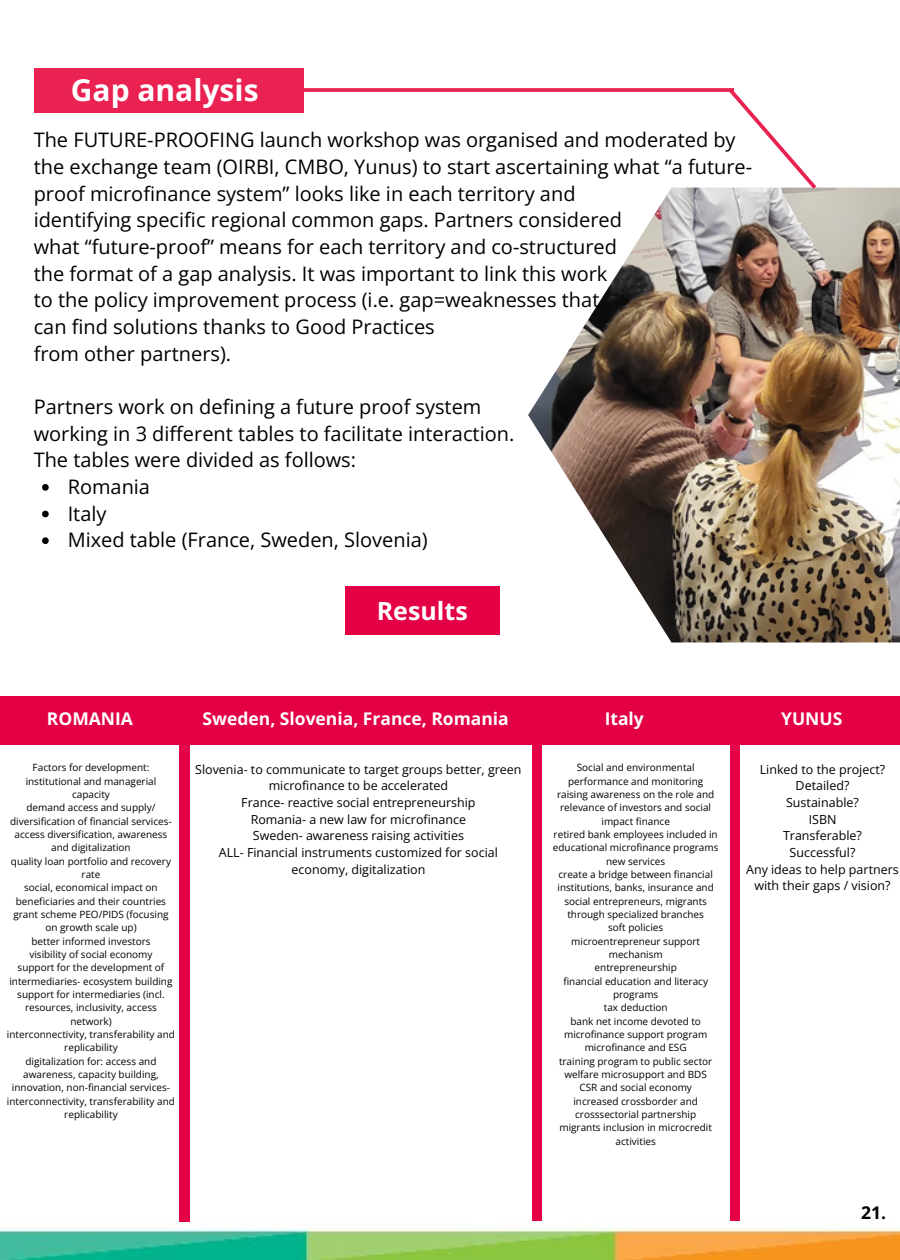
<style>
.page{position:relative;width:900px;height:1260px;background:#fff}
.page>*{position:absolute;margin:0;border:0;box-sizing:border-box;transform-origin:0 0}
.t1{font:700 30px "Open Sans";color:#fff}
.t2{font:700 25px "Open Sans";color:#fff}
.t3{font:20px/26.8px "Open Sans";color:#000}
.t4{font:700 17.5px "Open Sans";color:#fff}
.t5{font:700 17.5px "Open Sans";color:#000}
.t6{font:12.5px/16.8px "Open Sans";color:#000;text-align:center}
.t7{font:10px/13.2px "Open Sans";color:#000;text-align:center}
</style>
<div class="page">
<img style="left:0;top:1227px;width:900px;height:32px">
<img style="left:528px;top:188px;width:372px;height:454px">
<svg style="left:42px;top:484px;width:7px;height:7px"></svg>
<svg style="left:42px;top:511px;width:7px;height:6px"></svg>
<svg style="left:42px;top:537px;width:7px;height:7px"></svg>
<div style="left:34px;top:68px;width:270px;height:44px;background:#e92251"></div>
<svg style="left:304px;top:88px;width:421px;height:4px;background:#ea2f5b"></svg>
<svg style="left:725px;top:88px;width:95px;height:105px"></svg>
<div style="left:0;top:696px;width:900px;height:49px;background:#e30045"></div>
<div style="left:345px;top:586px;width:154px;height:49px;background:#e30045"></div>
<div style="left:180px;top:746px;width:9px;height:476px;background:#e30045"></div>
<div style="left:532px;top:743px;width:10px;height:478px;background:#e30045"></div>
<div style="left:730px;top:744px;width:10px;height:476px;background:#e30045"></div>
<h1 class="t1" style="left:71px;top:69px;width:189px">Gap analysis</h1>
<p class="t3" style="left:34px;top:126px;width:720px">The FUTURE-PROOFING launch workshop was organised and moderated by the exchange team (OIRBI, CMBO, Yunus) to start ascertaining what “a future&shy;proof microfinance system” looks like in each territory and<br>identifying specific regional common gaps. Partners considered<br>what “future-proof” means for each territory and co-structured<br>the format of a gap analysis. It was important to link this work<br>to the policy improvement process (i.e. gap=weaknesses that<br>can find solutions thanks to Good Practices<br>from other partners).</p>
<h3 class="t3" style="left:34px;top:393px;width:449px">Partners work on defining a future proof system</h3>
<h3 class="t3" style="left:34px;top:420px;width:482px">working in 3 different tables to facilitate interaction.</h3>
<h3 class="t3" style="left:34px;top:446px;width:324px">The tables were divided as follows:</h3>
<h3 class="t3" style="left:68px;top:473px;width:84px">Romania</h3>
<h3 class="t3" style="left:68px;top:500px;width:40px">Italy</h3>
<h3 class="t3" style="left:68px;top:526px;width:362px">Mixed table (France, Sweden, Slovenia)</h3>
<h2 class="t2" style="left:377px;top:594px;width:93px">Results</h2>
<h3 class="t4" style="left:47px;top:707px;width:88px">ROMANIA</h3>
<h3 class="t4" style="left:203px;top:707px;width:308px">Sweden, Slovenia, France, Romania</h3>
<h3 class="t4" style="left:605px;top:707px;width:41px">Italy</h3>
<h3 class="t4" style="left:781px;top:707px;width:63px">YUNUS</h3>
<p class="t7" style="left:7px;top:761px;width:169px">Factors for development: institutional and managerial capacity<br>demand access and supply/ diversification of financial services&shy;access diversification, awareness and digitalization<br>quality loan portfolio and recovery rate<br>social, economical impact on beneficiaries and their countries grant scheme PEO/PIDS (focusing on growth scale up)<br>better informed investors<br>visibility of social economy<br>support for the development of intermediaries- ecosystem building support for intermediaries (incl. resources, inclusivity, access network)<br>interconnectivity, transferability and replicability<br>digitalization for: access and awareness, capacity building, innovation, non-financial services&shy;interconnectivity, transferability and replicability</p>
<p class="t6" style="left:195px;top:761px;width:328px">Slovenia- to communicate to target groups better, green microfinance to be accelerated<br>France- reactive social entrepreneurship<br>Romania- a new law for microfinance<br>Sweden- awareness raising activities<br>ALL- Financial instruments customized for social economy, digitalization</p>
<p class="t7" style="left:553px;top:761px;width:167px">Social and environmental performance and monitoring raising awareness on the role and relevance of investors and social impact finance<br>retired bank employees included in educational microfinance programs new services<br>create a bridge between financial institutions, banks, insurance and social entrepreneurs, migrants through specialized branches<br>soft policies<br>microentrepreneur support mechanism<br>entrepreneurship<br>financial education and literacy programs<br>tax deduction<br>bank net income devoted to microfinance support program microfinance and ESG<br>training program to public sector welfare microsupport and BDS<br>CSR and social economy<br>increased crossborder and crosssectorial partnership<br>migrants inclusion in microcredit activities</p>
<p class="t6" style="left:746px;top:761px;width:154px">Linked to the project?<br>Detailed?<br>Sustainable?<br>ISBN<br>Transferable?<br>Successful?<br>Any ideas to help partners with their gaps / vision?</p>
<h3 class="t5" style="left:861px;top:1201px;width:26px">21.</h3>
</div>
